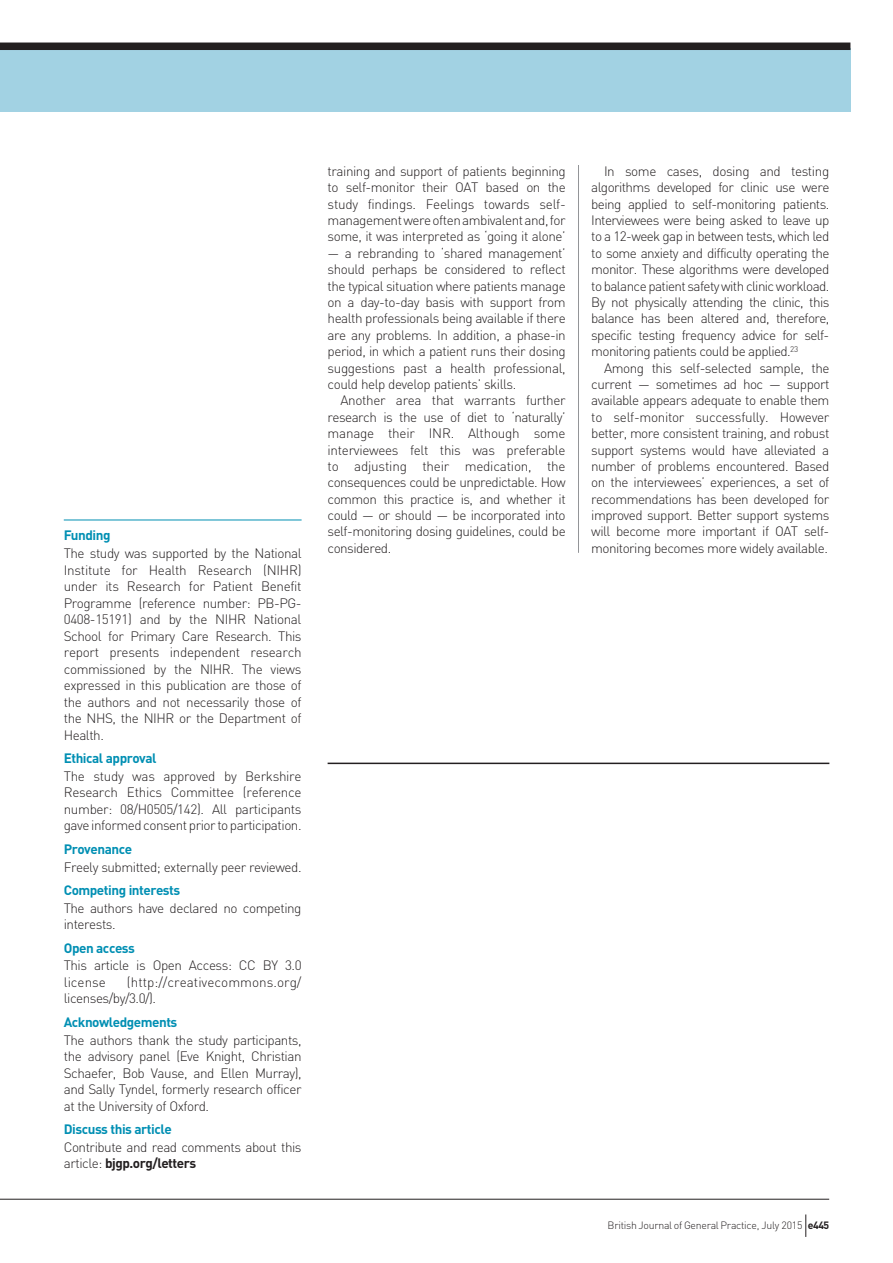
<style>
.page{position:relative;width:893px;height:1263px;background:#fff}
.page>*{position:absolute;margin:0;border:0;box-sizing:border-box;transform-origin:0 0}
.t1{font:300 13.5px/16.4px "DIN";letter-spacing:-.035em;color:#231f20;text-align:justify}
.t2{font:700 13.5px "DIN";letter-spacing:-.035em;color:#008fb3}
.t3{font:300 13.5px/16.5px "DIN";color:#231f20}
.t4{font:300 10.5px "DIN";letter-spacing:-.025em;color:#231f20}
.s1{font-weight:700}
</style>
<div class="page">
<div style="left:0;top:48px;width:850px;height:64px;background:#a2d2e3"></div>
<div style="left:0;top:43px;width:850px;height:7px;background:#231f20"></div>
<svg style="left:805px;top:1214px;width:1px;height:23px"></svg>
<hr style="left:0;top:1199px;width:829px;height:1px;background:#231f20">
<hr style="left:578px;top:165px;width:1px;height:388px;background:#939598">
<hr style="left:64px;top:520px;width:238px;height:1px;background:#008fb3">
<hr style="left:328px;top:763px;width:501px;height:1px;background:#231f20">
<p class="t2" style="left:64px;top:527px;width:48px">Funding</p>
<p class="t1" style="left:64px;top:545px;width:239px">The study was supported by the National Institute for Health Research (NIHR) under its Research for Patient Benefit Programme (reference number: PB-PG-0408-15191) and by the NIHR National School for Primary Care Research. This report presents independent research commissioned by the NIHR. The views expressed in this publication are those of the authors and not necessarily those of the NHS, the NIHR or the Department of Health.</p>
<p class="t2" style="left:64px;top:749px;width:94px">Ethical approval</p>
<p class="t1" style="left:64px;top:767px;width:239px">The study was approved by Berkshire Research Ethics Committee (reference number: 08/H0505/142). All participants gave informed consent prior to participation.</p>
<p class="t2" style="left:64px;top:840px;width:70px">Provenance</p>
<p class="t1" style="left:64px;top:858px;width:239px">Freely submitted; externally peer reviewed.</p>
<p class="t2" style="left:64px;top:881px;width:118px">Competing interests</p>
<p class="t1" style="left:64px;top:899px;width:239px">The authors have declared no competing interests.</p>
<p class="t2" style="left:64px;top:939px;width:73px">Open access</p>
<p class="t1" style="left:64px;top:957px;width:239px">This article is Open Access: CC BY 3.0 license</p>
<p class="t3" style="left:64px;top:974px;width:239px;text-indent:63px">(http://creativecommons.org/ licenses/by/3.0/).</p>
<p class="t2" style="left:64px;top:1013px;width:115px">Acknowledgements</p>
<p class="t1" style="left:64px;top:1031px;width:239px">The authors thank the study participants, the advisory panel (Eve Knight, Christian Schaefer, Bob Vause, and Ellen Murray), and Sally Tyndel, formerly research officer at the University of Oxford.</p>
<p class="t2" style="left:64px;top:1120px;width:110px">Discuss this article</p>
<p class="t1" style="left:64px;top:1138px;width:239px">Contribute and read comments about this article: <span class="s1">bjgp.org/letters</span></p>
<p class="t1" style="left:328px;top:163px;width:240px">training and support of patients beginning to self-monitor their OAT based on the study findings. Feelings towards self&shy;management were often ambivalent and, for some, it was interpreted as ‘going it alone’</p>
<p class="t1" style="left:328px;top:245px;width:240px">— a rebranding to ‘shared management’ should perhaps be considered to reflect the typical situation where patients manage on a day-to-day basis with support from health professionals being available if there are any problems. In addition, a phase-in period, in which a patient runs their dosing suggestions past a health professional, could help develop patients’ skills.</p>
<p class="t1" style="left:328px;top:392px;width:240px;text-indent:13px">Another area that warrants further research is the use of diet to ‘naturally’ manage their INR. Although some interviewees felt this was preferable to adjusting their medication, the consequences could be unpredictable. How common this practice is, and whether it could — or should — be incorporated into self-monitoring dosing guidelines, could be considered.</p>
<p class="t1" style="left:591px;top:163px;width:240px;text-indent:13px">In some cases, dosing and testing algorithms developed for clinic use were being applied to self-monitoring patients.<br>Interviewees were being asked to leave up to a 12-week gap in between tests, which led to some anxiety and difficulty operating the monitor. These algorithms were developed to balance patient safety with clinic workload.<br>By not physically attending the clinic, this balance has been altered and, therefore, specific testing frequency advice for self&shy;monitoring patients could be applied.<sup>23</sup></p>
<p class="t1" style="left:591px;top:359px;width:240px;text-indent:13px">Among this self-selected sample, the current — sometimes ad hoc — support available appears adequate to enable them to self-monitor successfully. However better, more consistent training, and robust support systems would have alleviated a number of problems encountered. Based on the interviewees’ experiences, a set of recommendations has been developed for improved support. Better support systems will become more important if OAT self&shy;monitoring becomes more widely available.</p>
<p class="t4" style="left:608px;top:1219px;width:223px">British Journal of General Practice, July 2015 <span class="s1">e445</span></p>
</div>
